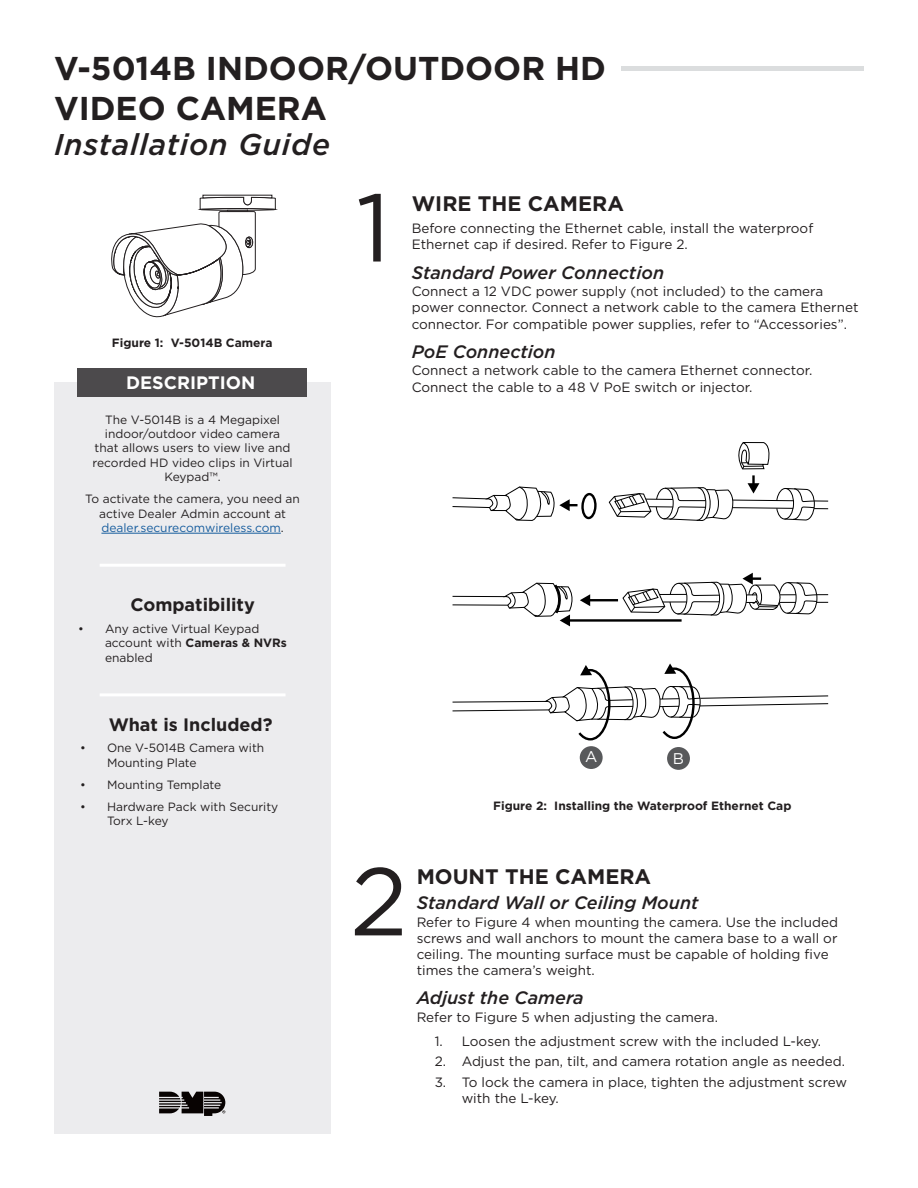
<style>
.page{position:relative;width:918px;height:1188px;background:#fff}
.page>*{position:absolute;margin:0;border:0;box-sizing:border-box;transform-origin:0 0}
.t1{font:96px "Gotham";color:#231f20}
.t2{font:700 33px/39.6px "Gotham";color:#231f20}
.t3{font:italic 500 30px "Gotham";letter-spacing:.025em;color:#231f20}
.Heading_1{font:700 21px "Gotham";color:#231f20}
.Heading_2{font:italic 500 18px "Gotham";color:#231f20}
.Description_Header{font:700 18px "Gotham";color:#231f20}
.t4{font:700 18px "Gotham";color:#fff}
.t5{font:15.45px "Gotham";color:#fff}
.Body_text{font:13.5px/16.2px "Gotham";color:#231f20}
.Description_Body{font:12px/14.4px "Gotham";color:#231f20}
.t6{font:700 12px "Gotham";color:#231f20}
.s1{color:#175d9e}
.s2{font-weight:700}
</style>
<div class="page">
<div style="left:54px;top:382px;width:276px;height:752px;background:#ececee"></div>
<hr style="left:621px;top:67px;width:243px;height:4px;background:#dbddde">
<div style="left:78px;top:368px;width:229px;height:29px;background:#4c4a4c"></div>
<svg style="left:111px;top:194px;width:165px;height:124px"></svg>
<svg style="left:159px;top:1092px;width:66px;height:24px"></svg>
<hr style="left:101px;top:533px;width:180px;height:1px;background:#175d9e">
<hr style="left:100px;top:564px;width:186px;height:3px;background:#fff">
<hr style="left:100px;top:693px;width:186px;height:3px;background:#fff">
<div style="left:581px;top:493px;width:16px;height:26px;border:2px solid #000;border-radius:50%"></div>
<hr style="left:453px;top:596px;width:52px;height:1px;background:#000">
<hr style="left:453px;top:604px;width:55px;height:2px;background:#000">
<svg style="left:608px;top:442px;width:220px;height:79px"></svg>
<svg style="left:452px;top:486px;width:126px;height:35px"></svg>
<hr style="left:588px;top:599px;width:30px;height:2px;background:#000">
<svg style="left:622px;top:573px;width:206px;height:43px"></svg>
<svg style="left:452px;top:664px;width:377px;height:77px"></svg>
<hr style="left:568px;top:619px;width:114px;height:3px;background:#000">
<svg style="left:501px;top:582px;width:89px;height:44px"></svg>
<div style="left:580px;top:746px;width:23px;height:23px;background:#58595b;border-radius:50%"></div>
<div style="left:667px;top:747px;width:23px;height:23px;background:#58595b;border-radius:50%"></div>
<h2 class="t2" style="left:54px;top:49px;width:554px">V‑5014B INDOOR/OUTDOOR HD<br>VIDEO CAMERA</h2>
<h3 class="t3" style="left:54px;top:125px;width:278px">Installation Guide</h3>
<p class="t6" style="left:112px;top:335px;width:162px">Figure 1: V‑5014B Camera</p>
<h3 class="t4" style="left:126px;top:371px;width:131px">DESCRIPTION</h3>
<p class="Description_Body" style="left:93px;top:412px;width:202px;text-align:center">The V‑5014B is a 4 Megapixel indoor/outdoor video camera that allows users to view live and recorded HD video clips in Virtual<br>Keypad™.</p>
<p class="Description_Body" style="left:85px;top:491px;width:216px;text-align:center">To activate the camera, you need an active Dealer Admin account at <span class="s1">dealer.securecomwireless.com</span>.</p>
<p class="Description_Header" style="left:130px;top:592px;width:126px">Compatibility</p>
<p class="Description_Body" style="left:105px;top:621px;width:183px;text-indent:-27px">• Any active Virtual Keypad account with <span class="s2">Cameras &amp; NVRs </span>enabled</p>
<p class="Description_Header" style="left:109px;top:713px;width:165px">What is Included?</p>
<p class="Description_Body" style="left:107px;top:741px;width:159px;text-indent:-27px">• One V‑5014B Camera with<br>Mounting Plate</p>
<p class="Description_Body" style="left:80px;top:777px;width:143px">• Mounting Template</p>
<p class="Description_Body" style="left:107px;top:799px;width:173px;text-indent:-27px">• Hardware Pack with Security<br>Torx L-key</p>
<p class="t1" style="left:356px;top:166px;width:36px">1</p>
<p class="Heading_1" style="left:412px;top:189px;width:214px">WIRE THE CAMERA</p>
<p class="Body_text" style="left:412px;top:220px;width:403px">Before connecting the Ethernet cable, install the waterproof<br>Ethernet cap if desired. Refer to Figure 2.</p>
<p class="Heading_2" style="left:412px;top:260px;width:254px">Standard Power Connection</p>
<p class="Body_text" style="left:412px;top:283px;width:448px">Connect a 12 VDC power supply (not included) to the camera power connector. Connect a network cable to the camera Ethernet connector. For compatible power supplies, refer to “Accessories”.</p>
<p class="Heading_2" style="left:412px;top:340px;width:145px">PoE Connection</p>
<p class="Body_text" style="left:412px;top:362px;width:402px">Connect a network cable to the camera Ethernet connector.<br>Connect the cable to a 48 V PoE switch or injector.</p>
<p class="t5" style="left:585px;top:747px;width:14px">A</p>
<p class="t5" style="left:673px;top:749px;width:13px">B</p>
<p class="t6" style="left:493px;top:798px;width:300px">Figure 2: Installing the Waterproof Ethernet Cap</p>
<p class="t1" style="left:350px;top:840px;width:59px">2</p>
<p class="Heading_1" style="left:417px;top:863px;width:236px">MOUNT THE CAMERA</p>
<p class="Heading_2" style="left:417px;top:891px;width:283px">Standard Wall or Ceiling Mount</p>
<p class="Body_text" style="left:417px;top:914px;width:423px">Refer to Figure 4 when mounting the camera. Use the included screws and wall anchors to mount the camera base to a wall or ceiling. The mounting surface must be capable of holding five times the camera’s weight.</p>
<p class="Heading_2" style="left:417px;top:986px;width:169px">Adjust the Camera</p>
<p class="Body_text" style="left:417px;top:1009px;width:303px">Refer to Figure 5 when adjusting the camera.</p>
<p class="Body_text" style="left:435px;top:1033px;width:388px">1. Loosen the adjustment screw with the included L-key.</p>
<p class="Body_text" style="left:435px;top:1053px;width:412px">2. Adjust the pan, tilt, and camera rotation angle as needed.</p>
<p class="Body_text" style="left:462px;top:1074px;width:387px;text-indent:-27px">3. To lock the camera in place, tighten the adjustment screw with the L-key.</p>
</div>
